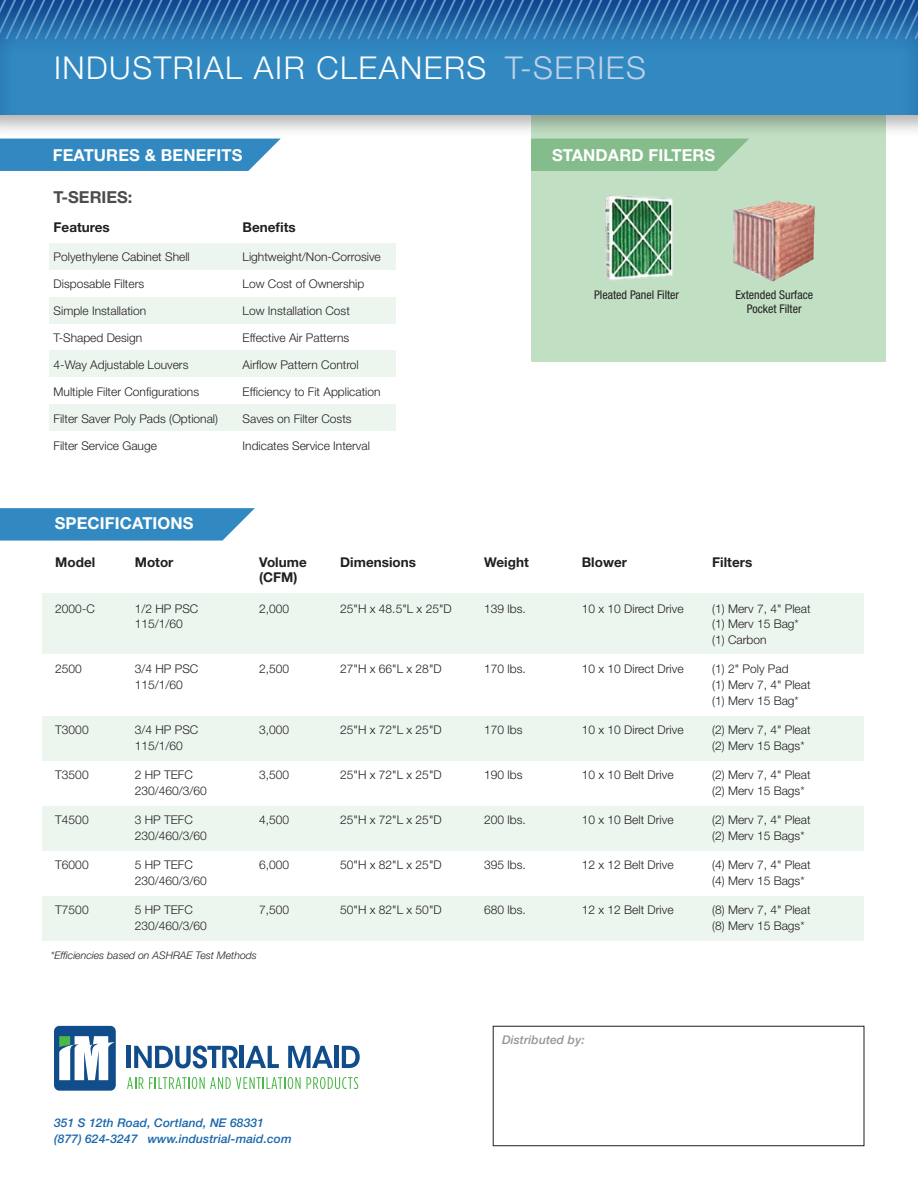
<style>
.page{position:relative;width:918px;height:1188px;background:#fff}
.page>*{position:absolute;margin:0;border:0;box-sizing:border-box;transform-origin:0 0}
.Sheet_Title{font:300 31.5px "Helvetica Neue";letter-spacing:.05em;color:#fff}
.Const-Filt-Opt_Heads{font:700 16.5px "Helvetica Neue";letter-spacing:.01em;color:#fff}
.Const_Subheads{font:700 16.5px "Helvetica Neue";color:#4b4c4d}
.Specs_Table_Head{font:700 13.5px "Helvetica Neue";color:#231f20}
.Specs_Table_Body{font:300 12px/15.8px "Helvetica Neue";color:#231f20}
.Small_Table{font:300 12px "Helvetica Neue";color:#231f20}
.t1{font:italic 500 12px "Helvetica Neue";letter-spacing:.01em;color:#1866ac}
.Filter_Captions{font:condensed 12px/13.5px "Helvetica Neue";color:#231f20;text-align:center}
.t2{font:italic 500 12px "Helvetica Neue";letter-spacing:.01em;color:#939598}
.Specs_Table_Body-2{font:italic 300 10.5px "Helvetica Neue";color:#231f20}
.s1{color:#bfd1e8}
</style>
<div class="page">
<div style="left:49px;top:244px;width:347px;height:26px;background:#edf6ee"></div>
<div style="left:49px;top:297px;width:347px;height:26px;background:#edf6ee"></div>
<div style="left:49px;top:351px;width:347px;height:26px;background:#edf6ee"></div>
<div style="left:49px;top:404px;width:347px;height:26px;background:#edf6ee"></div>
<div style="left:531px;top:115px;width:354px;height:247px;background:#c0dfc3"></div>
<svg style="left:531px;top:139px;width:218px;height:32px;background:#89be8f"></svg>
<img style="left:733px;top:200px;width:82px;height:82px">
<div style="left:42px;top:593px;width:822px;height:61px;background:#edf6ee"></div>
<div style="left:42px;top:716px;width:822px;height:45px;background:#edf6ee"></div>
<div style="left:42px;top:806px;width:822px;height:45px;background:#edf6ee"></div>
<div style="left:42px;top:896px;width:822px;height:45px;background:#edf6ee"></div>
<div style="left:0;top:0;width:918px;height:138px;background:#231f20;opacity:.35"></div>
<div style="left:0;top:0;width:918px;height:117px;background:#3289c1"></div>
<svg style="left:0;top:0;width:918px;height:41px"></svg>
<hr style="left:127px;top:1046px;width:4px;height:22px;background:#114c8b">
<svg style="left:134px;top:1045px;width:104px;height:23px"></svg>
<hr style="left:240px;top:1046px;width:4px;height:22px;background:#114c8b">
<svg style="left:245px;top:1046px;width:34px;height:22px"></svg>
<svg style="left:288px;top:1046px;width:45px;height:22px"></svg>
<div style="left:334px;top:1046px;width:5px;height:22px;background:#114c8b"></div>
<svg style="left:342px;top:1046px;width:18px;height:22px"></svg>
<div style="left:54px;top:1026px;width:62px;height:65px;background:#114c8b;border-radius:5px"></div>
<svg style="left:59px;top:1036px;width:56px;height:44px"></svg>
<svg style="left:127px;top:1077px;width:231px;height:12px"></svg>
<div style="left:493px;top:1026px;width:371px;height:120px;border:1px solid #231f20"></div>
<svg style="left:0;top:508px;width:255px;height:33px;background:#4292c5"></svg>
<div style="left:0;top:139px;width:280px;height:32px;background:#3289c1"></div>
<img style="left:605px;top:195px;width:69px;height:85px">
<p class="Sheet_Title" style="left:54px;top:48px;width:593px">INDUSTRIAL AIR CLEANERS <span class="s1">T-SERIES</span></p>
<p class="Const-Filt-Opt_Heads" style="left:53px;top:145px;width:191px">FEATURES &amp; BENEFITS</p>
<p class="Const_Subheads" style="left:54px;top:187px;width:80px">T-SERIES:</p>
<p class="Specs_Table_Head" style="left:54px;top:219px;width:58px">Features</p>
<p class="Specs_Table_Head" style="left:243px;top:219px;width:55px">Benefits</p>
<p class="Small_Table" style="left:54px;top:249px;width:138px">Polyethylene Cabinet Shell</p>
<p class="Small_Table" style="left:243px;top:249px;width:140px">Lightweight/Non-Corrosive</p>
<p class="Small_Table" style="left:54px;top:276px;width:92px">Disposable Filters</p>
<p class="Small_Table" style="left:243px;top:276px;width:123px">Low Cost of Ownership</p>
<p class="Small_Table" style="left:54px;top:303px;width:94px">Simple Installation</p>
<p class="Small_Table" style="left:243px;top:303px;width:109px">Low Installation Cost</p>
<p class="Small_Table" style="left:54px;top:330px;width:90px">T-Shaped Design</p>
<p class="Small_Table" style="left:243px;top:330px;width:108px">Effective Air Patterns</p>
<p class="Small_Table" style="left:54px;top:357px;width:136px">4-Way Adjustable Louvers</p>
<p class="Small_Table" style="left:243px;top:357px;width:118px">Airflow Pattern Control</p>
<p class="Small_Table" style="left:54px;top:384px;width:147px">Multiple Filter Configurations</p>
<p class="Small_Table" style="left:243px;top:384px;width:140px">Efficiency to Fit Application</p>
<p class="Small_Table" style="left:54px;top:411px;width:166px">Filter Saver Poly Pads (Optional)</p>
<p class="Small_Table" style="left:243px;top:411px;width:111px">Saves on Filter Costs</p>
<p class="Small_Table" style="left:54px;top:438px;width:105px">Filter Service Gauge</p>
<p class="Small_Table" style="left:243px;top:438px;width:129px">Indicates Service Interval</p>
<p class="Const-Filt-Opt_Heads" style="left:55px;top:513px;width:140px">SPECIFICATIONS</p>
<p class="Const-Filt-Opt_Heads" style="left:552px;top:145px;width:165px">STANDARD FILTERS</p>
<p class="Filter_Captions" style="left:594px;top:288px;width:86px">Pleated Panel Filter</p>
<p class="Filter_Captions" style="left:735px;top:288px;width:79px">Extended Surface<br>Pocket Filter</p>
<p class="Specs_Table_Head" style="left:55px;top:554px;width:41px">Model</p>
<p class="Specs_Table_Head" style="left:135px;top:554px;width:40px">Motor</p>
<p class="Specs_Table_Head" style="left:259px;top:554px;width:49px">Volume</p>
<p class="Specs_Table_Head" style="left:340px;top:554px;width:77px">Dimensions</p>
<p class="Specs_Table_Head" style="left:484px;top:554px;width:46px">Weight</p>
<p class="Specs_Table_Head" style="left:582px;top:554px;width:47px">Blower</p>
<p class="Specs_Table_Head" style="left:712px;top:554px;width:41px">Filters</p>
<p class="Specs_Table_Head" style="left:259px;top:569px;width:40px">(CFM)</p>
<p class="Specs_Table_Body" style="left:55px;top:600px;width:41px">2000-C</p>
<p class="Specs_Table_Body" style="left:135px;top:600px;width:65px">1/2 HP PSC</p>
<p class="Specs_Table_Body" style="left:259px;top:600px;width:32px">2,000</p>
<p class="Specs_Table_Body" style="left:340px;top:600px;width:113px">25"H x 48.5"L x 25"D</p>
<p class="Specs_Table_Body" style="left:484px;top:600px;width:43px">139 lbs.</p>
<p class="Specs_Table_Body" style="left:582px;top:600px;width:103px">10 x 10 Direct Drive</p>
<p class="Specs_Table_Body" style="left:712px;top:600px;width:100px">(1) Merv 7, 4" Pleat</p>
<p class="Specs_Table_Body" style="left:135px;top:616px;width:50px">115/1/60</p>
<p class="Specs_Table_Body" style="left:712px;top:616px;width:88px">(1) Merv 15 Bag* (1) Carbon</p>
<p class="Specs_Table_Body" style="left:55px;top:661px;width:28px">2500</p>
<p class="Specs_Table_Body" style="left:135px;top:661px;width:65px">3/4 HP PSC</p>
<p class="Specs_Table_Body" style="left:259px;top:661px;width:32px">2,500</p>
<p class="Specs_Table_Body" style="left:340px;top:661px;width:103px">27"H x 66"L x 28"D</p>
<p class="Specs_Table_Body" style="left:484px;top:661px;width:43px">170 lbs.</p>
<p class="Specs_Table_Body" style="left:582px;top:661px;width:103px">10 x 10 Direct Drive</p>
<p class="Specs_Table_Body" style="left:712px;top:661px;width:78px">(1) 2" Poly Pad</p>
<p class="Specs_Table_Body" style="left:135px;top:677px;width:50px">115/1/60</p>
<p class="Specs_Table_Body" style="left:712px;top:677px;width:100px">(1) Merv 7, 4" Pleat (1) Merv 15 Bag*</p>
<p class="Specs_Table_Body" style="left:55px;top:722px;width:35px">T3000</p>
<p class="Specs_Table_Body" style="left:135px;top:722px;width:65px">3/4 HP PSC</p>
<p class="Specs_Table_Body" style="left:259px;top:722px;width:32px">3,000</p>
<p class="Specs_Table_Body" style="left:340px;top:722px;width:103px">25"H x 72"L x 25"D</p>
<p class="Specs_Table_Body" style="left:484px;top:722px;width:40px">170 lbs</p>
<p class="Specs_Table_Body" style="left:582px;top:722px;width:103px">10 x 10 Direct Drive</p>
<p class="Specs_Table_Body" style="left:712px;top:722px;width:100px">(2) Merv 7, 4" Pleat</p>
<p class="Specs_Table_Body" style="left:135px;top:738px;width:50px">115/1/60</p>
<p class="Specs_Table_Body" style="left:712px;top:738px;width:94px">(2) Merv 15 Bags*</p>
<p class="Specs_Table_Body" style="left:55px;top:767px;width:35px">T3500</p>
<p class="Specs_Table_Body" style="left:135px;top:767px;width:60px">2 HP TEFC</p>
<p class="Specs_Table_Body" style="left:259px;top:767px;width:32px">3,500</p>
<p class="Specs_Table_Body" style="left:340px;top:767px;width:103px">25"H x 72"L x 25"D</p>
<p class="Specs_Table_Body" style="left:484px;top:767px;width:40px">190 lbs</p>
<p class="Specs_Table_Body" style="left:582px;top:767px;width:93px">10 x 10 Belt Drive</p>
<p class="Specs_Table_Body" style="left:712px;top:767px;width:100px">(2) Merv 7, 4" Pleat</p>
<p class="Specs_Table_Body" style="left:135px;top:783px;width:74px">230/460/3/60</p>
<p class="Specs_Table_Body" style="left:712px;top:783px;width:94px">(2) Merv 15 Bags*</p>
<p class="Specs_Table_Body" style="left:55px;top:812px;width:35px">T4500</p>
<p class="Specs_Table_Body" style="left:135px;top:812px;width:60px">3 HP TEFC</p>
<p class="Specs_Table_Body" style="left:259px;top:812px;width:32px">4,500</p>
<p class="Specs_Table_Body" style="left:340px;top:812px;width:103px">25"H x 72"L x 25"D</p>
<p class="Specs_Table_Body" style="left:484px;top:812px;width:43px">200 lbs.</p>
<p class="Specs_Table_Body" style="left:582px;top:812px;width:93px">10 x 10 Belt Drive</p>
<p class="Specs_Table_Body" style="left:712px;top:812px;width:100px">(2) Merv 7, 4" Pleat</p>
<p class="Specs_Table_Body" style="left:135px;top:828px;width:74px">230/460/3/60</p>
<p class="Specs_Table_Body" style="left:712px;top:828px;width:94px">(2) Merv 15 Bags*</p>
<p class="Specs_Table_Body" style="left:55px;top:857px;width:35px">T6000</p>
<p class="Specs_Table_Body" style="left:135px;top:857px;width:60px">5 HP TEFC</p>
<p class="Specs_Table_Body" style="left:259px;top:857px;width:32px">6,000</p>
<p class="Specs_Table_Body" style="left:340px;top:857px;width:103px">50"H x 82"L x 25"D</p>
<p class="Specs_Table_Body" style="left:484px;top:857px;width:43px">395 lbs.</p>
<p class="Specs_Table_Body" style="left:582px;top:857px;width:93px">12 x 12 Belt Drive</p>
<p class="Specs_Table_Body" style="left:712px;top:857px;width:100px">(4) Merv 7, 4" Pleat</p>
<p class="Specs_Table_Body" style="left:135px;top:873px;width:74px">230/460/3/60</p>
<p class="Specs_Table_Body" style="left:712px;top:873px;width:94px">(4) Merv 15 Bags*</p>
<p class="Specs_Table_Body" style="left:55px;top:902px;width:35px">T7500</p>
<p class="Specs_Table_Body" style="left:135px;top:902px;width:60px">5 HP TEFC</p>
<p class="Specs_Table_Body" style="left:259px;top:902px;width:32px">7,500</p>
<p class="Specs_Table_Body" style="left:340px;top:902px;width:103px">50"H x 82"L x 50"D</p>
<p class="Specs_Table_Body" style="left:484px;top:902px;width:43px">680 lbs.</p>
<p class="Specs_Table_Body" style="left:582px;top:902px;width:93px">12 x 12 Belt Drive</p>
<p class="Specs_Table_Body" style="left:712px;top:902px;width:100px">(8) Merv 7, 4" Pleat</p>
<p class="Specs_Table_Body" style="left:135px;top:918px;width:74px">230/460/3/60</p>
<p class="Specs_Table_Body" style="left:712px;top:918px;width:94px">(8) Merv 15 Bags*</p>
<p class="Specs_Table_Body-2" style="left:51px;top:949px;width:208px">*Efficiencies based on ASHRAE Test Methods</p>
<p class="t1" style="left:54px;top:1116px;width:211px">351 S 12th Road, Cortland, NE 68331</p>
<p class="t1" style="left:54px;top:1132px;width:239px">(877) 624-3247 www.industrial-maid.com</p>
<p class="t2" style="left:502px;top:1033px;width:84px">Distributed by:</p>
</div>
